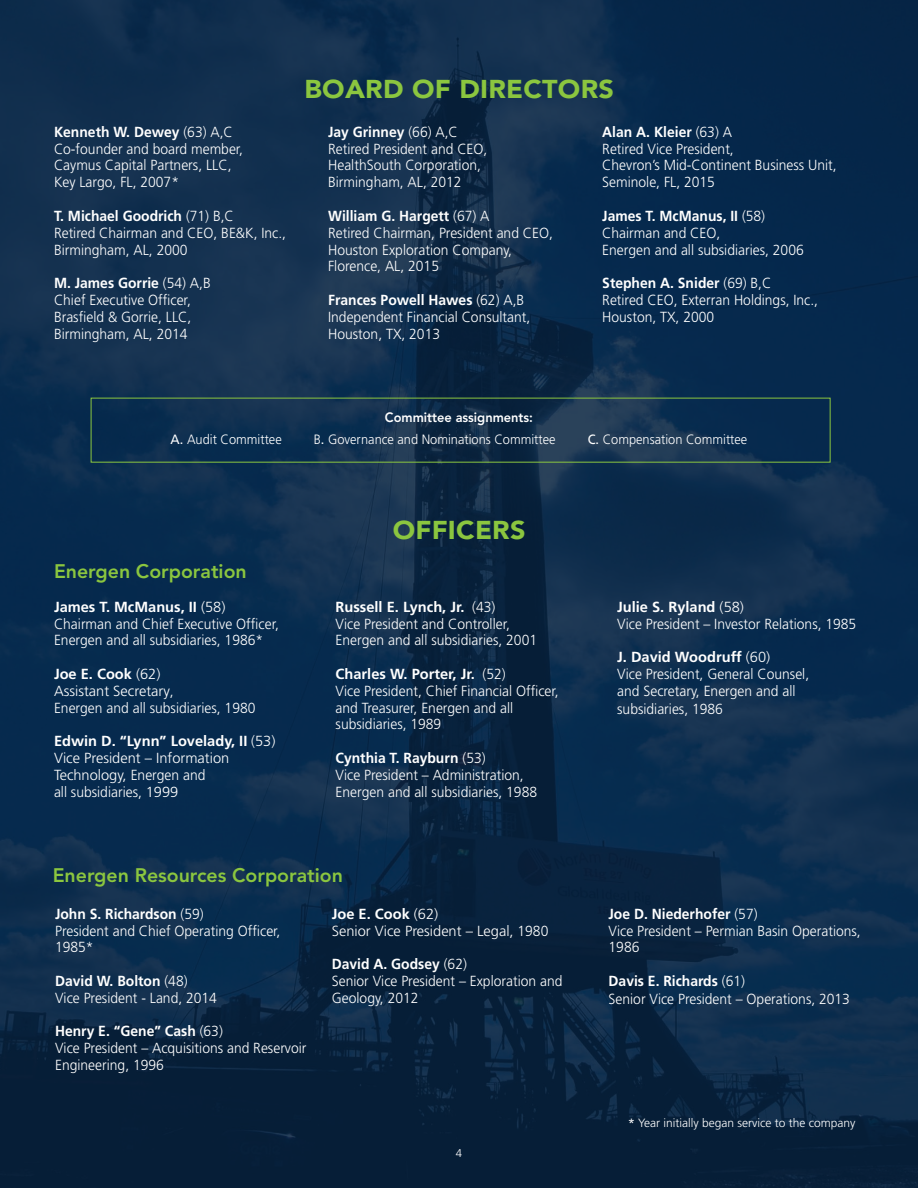
<style>
.page{position:relative;width:918px;height:1188px;background:#fff}
.page>*{position:absolute;margin:0;border:0;box-sizing:border-box;transform-origin:0 0}
.t1{font:900 25.65px "Avenir";letter-spacing:.01em;color:#8bc63f;scale:1.05 1}
.t2{font:800 19.5px "Avenir";color:#8bc63f}
.t3{font:300 14.7px/16.8px "Frutiger LT";color:#fff;scale:.95 1}
.t4{font:300 14.7px/16.8px "Frutiger LT";color:#fff}
.t5{font:300 13.5px "Frutiger LT";color:#fff;scale:.95 1}
.t6{font:800 13.5px "Avenir";color:#fff;scale:.95 1}
.t7{font:300 12px "Frutiger LT";color:#fff}
.t8{font:300 11.25px "Frutiger LT";color:#fff}
.s1{font-weight:700}
.s2{font-weight:400}
</style>
<div class="page">
<img style="left:0;top:0;width:918px;height:1188px">
<div style="left:91px;top:398px;width:740px;height:65px;border:1px solid #8bc63f"></div>
<p class="t3" style="left:54px;top:124px;width:201px"><span class="s1">Kenneth W. Dewey</span> (63) A,C<br>Co-founder and board member,<br>Caymus Capital Partners, LLC,<br>Key Largo, FL, 2007*</p>
<p class="t3" style="left:54px;top:208px;width:246px"><span class="s1">T. Michael Goodrich</span> (71) B,C<br>Retired Chairman and CEO, BE&amp;K, Inc.,<br>Birmingham, AL, 2000</p>
<p class="t3" style="left:54px;top:275px;width:166px"><span class="s1">M. James Gorrie</span> (54) A,B<br>Chief Executive Officer,<br>Brasfield &amp; Gorrie, LLC,<br>Birmingham, AL, 2014</p>
<h1 class="t1" style="left:305px;top:74px;width:296px">BOARD OF DIRECTORS</h1>
<p class="t3" style="left:328px;top:124px;width:169px"><span class="s1">Jay Grinney</span> (66) A,C<br>Retired President and CEO,<br>HealthSouth Corporation,<br>Birmingham, AL, 2012</p>
<p class="t3" style="left:328px;top:208px;width:238px"><span class="s1">William G. Hargett</span> (67) A<br>Retired Chairman, President and CEO,<br>Houston Exploration Company,<br>Florence, AL, 2015</p>
<p class="t3" style="left:328px;top:292px;width:214px"><span class="s1">Frances Powell Hawes</span> (62) A,B<br>Independent Financial Consultant,<br>Houston, TX, 2013</p>
<p class="t3" style="left:602px;top:124px;width:248px"><span class="s1">Alan A. Kleier</span> (63) A<br>Retired Vice President,<br>Chevron’s Mid-Continent Business Unit,<br>Seminole, FL, 2015</p>
<p class="t3" style="left:602px;top:208px;width:214px"><span class="s1">James T. McManus, II</span> (58)<br>Chairman and CEO,<br>Energen and all subsidiaries, 2006</p>
<p class="t3" style="left:602px;top:275px;width:229px"><span class="s1">Stephen A. Snider</span> (69) B,C<br>Retired CEO, Exterran Holdings, Inc.,<br>Houston, TX, 2000</p>
<p class="t6" style="left:385px;top:409px;width:157px">Committee assignments:</p>
<p class="t5" style="left:171px;top:432px;width:119px"><span class="s2">A.</span> Audit Committee</p>
<p class="t5" style="left:314px;top:432px;width:256px">B<span class="s2">.</span> Governance and Nominations Committee</p>
<p class="t5" style="left:588px;top:432px;width:170px"><span class="s2">C.</span> Compensation Committee</p>
<h2 class="t2" style="left:54px;top:559px;width:194px">Energen Corporation</h2>
<p class="t4" style="left:54px;top:598px;width:226px"><span class="s1">James T. McManus, II</span> (58)<br>Chairman and Chief Executive Officer,<br>Energen and all subsidiaries, 1986*</p>
<p class="t4" style="left:54px;top:666px;width:203px"><span class="s1">Joe E. Cook</span> (62)<br>Assistant Secretary,<br>Energen and all subsidiaries, 1980</p>
<p class="t3" style="left:54px;top:733px;width:235px"><span class="s1">Edwin D. “Lynn” Lovelady, II</span> (53)<br>Vice President – Information<br>Technology, Energen and<br>all subsidiaries, 1999</p>
<h1 class="t1" style="left:393px;top:514px;width:128px">OFFICERS</h1>
<p class="t3" style="left:336px;top:598px;width:214px"><span class="s1">Russell E. Lynch, Jr.</span> (43)<br>Vice President and Controller,<br>Energen and all subsidiaries, 2001</p>
<p class="t3" style="left:336px;top:666px;width:236px"><span class="s1">Charles W. Porter, Jr.</span> (52)<br>Vice President, Chief Financial Officer, and Treasurer, Energen and all subsidiaries, 1989</p>
<p class="t3" style="left:336px;top:750px;width:214px"><span class="s1">Cynthia T. Rayburn</span> (53)<br>Vice President – Administration,<br>Energen and all subsidiaries, 1988</p>
<h2 class="t2" style="left:53px;top:864px;width:292px">Energen Resources Corporation</h2>
<p class="t3" style="left:55px;top:905px;width:239px"><span class="s1">John S. Richardson</span> (59)<br>President and Chief Operating Officer,<br>1985*</p>
<p class="t3" style="left:55px;top:973px;width:172px"><span class="s1">David W. Bolton</span> (48)<br>Vice President - Land, 2014</p>
<p class="t3" style="left:55px;top:1023px;width:266px"><span class="s1">Henry E. “Gene” Cash</span> (63)<br>Vice President – Acquisitions and Reservoir<br>Engineering, 1996</p>
<p class="t4" style="left:332px;top:905px;width:218px"><span class="s1">Joe E. Cook</span> (62)<br>Senior Vice President – Legal, 1980</p>
<p class="t3" style="left:332px;top:956px;width:244px"><span class="s1">David A. Godsey</span> (62)<br>Senior Vice President – Exploration and<br>Geology, 2012</p>
<p class="t8" style="left:456px;top:1147px;width:8px">4</p>
<p class="t4" style="left:617px;top:598px;width:241px"><span class="s1">Julie S. Ryland</span> (58)<br>Vice President – Investor Relations, 1985</p>
<p class="t4" style="left:617px;top:649px;width:194px;line-height:17.2px"><span class="s1">J. David Woodruff</span> (60)<br>Vice President, General Counsel, and Secretary, Energen and all subsidiaries, 1986</p>
<p class="t3" style="left:609px;top:905px;width:267px"><span class="s1">Joe D. Niederhofer</span> (57)<br>Vice President – Permian Basin Operations,<br>1986</p>
<p class="t3" style="left:609px;top:972px;width:256px;line-height:18px"><span class="s1">Davis E. Richards</span> (61)<br>Senior Vice President – Operations, 2013</p>
<p class="t7" style="left:628px;top:1116px;width:229px"><span class="s2">*</span> Year initially began service to the company</p>
</div>
